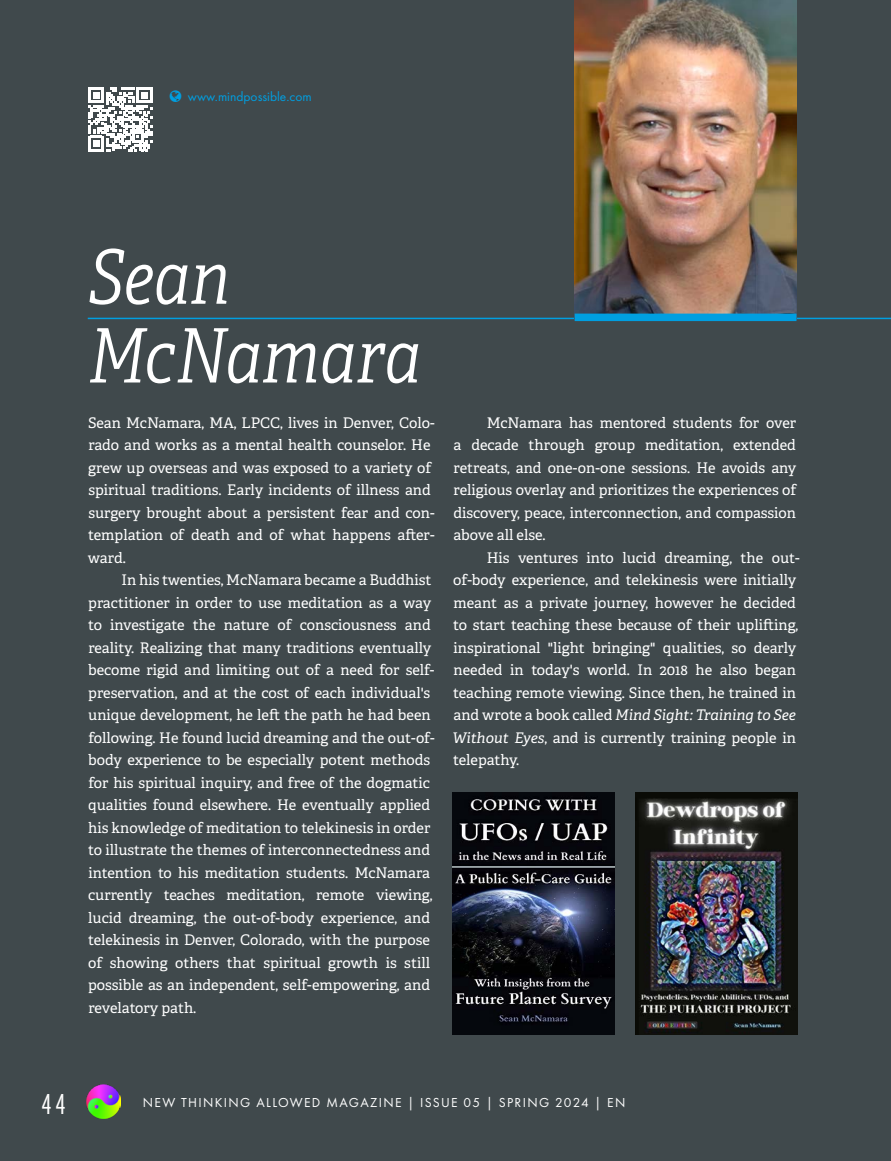
<style>
.page{position:relative;width:891px;height:1161px;background:#40494c}
.page>*{position:absolute;margin:0;border:0;box-sizing:border-box;transform-origin:0 0}
.NTA_Name{font:italic 300 75px "Adelle Condensed";color:#fff}
.t1{font:30px "Futura PT Cond";color:#fff}
.NTA_Author_text__einzug{font:14.7px/22.5px "Adelle";color:#fff}
.NTA_Author_text__ohne{font:14.7px/22.5px "Adelle";color:#fff}
.t2{font:13.5px "Futura PT";letter-spacing:.1em;color:#fff}
.BU_1_white{font:13.5px "Futura PT";color:#009fe1}
.s1{font-style:italic}
</style>
<div class="page">
<img style="left:87px;top:1085px;width:34px;height:34px">
<hr style="left:88px;top:318px;width:803px;height:1px;background:#009fe1">
<hr style="left:88px;top:183px;width:803px;height:1px;background:#009fe1">
<svg style="left:89px;top:88px;width:63px;height:63px"></svg>
<img style="left:575px;top:0;width:221px;height:314px">
<div style="left:575px;top:314px;width:221px;height:7px;background:#009fe1"></div>
<img style="left:636px;top:792px;width:162px;height:243px">
<img style="left:452px;top:792px;width:162px;height:243px">
<p class="BU_1_white" style="left:188px;top:89px;width:125px">www.mindpossible.com</p>
<p class="NTA_Name" style="left:87px;top:232px;width:144px">Sean</p>
<p class="NTA_Name" style="left:87px;top:310px;width:335px">McNamara</p>
<p class="NTA_Author_text__ohne" style="left:88px;top:411px;width:348px">Sean McNamara, MA, LPCC, lives in Denver, Colo&shy;rado and works as a mental health counselor. He grew up overseas and was exposed to a variety of spiritual traditions. Early incidents of illness and surgery brought about a persistent fear and con&shy;templation of death and of what happens after&shy;ward.</p>
<p class="NTA_Author_text__einzug" style="left:88px;top:569px;width:348px;text-indent:34px">In his twenties, McNamara became a Buddhist practitioner in order to use meditation as a way to investigate the nature of consciousness and reality. Realizing that many traditions eventually become rigid and limiting out of a need for self&shy;preservation, and at the cost of each individual's unique development, he left the path he had been following. He found lucid dreaming and the out-of&shy;body experience to be especially potent methods for his spiritual inquiry, and free of the dogmatic qualities found elsewhere. He eventually applied his knowledge of meditation to telekinesis in order to illustrate the themes of interconnectedness and intention to his meditation students. McNamara currently teaches meditation, remote viewing, lucid dreaming, the out-of-body experience, and telekinesis in Denver, Colorado, with the purpose of showing others that spiritual growth is still possible as an independent, self-empowering, and revelatory path.</p>
<p class="NTA_Author_text__einzug" style="left:453px;top:411px;width:345px;text-align:justify;text-indent:33px">McNamara has mentored students for over a decade through group meditation, extended retreats, and one-on-one sessions. He avoids any religious overlay and prioritizes the experiences of discovery, peace, interconnection, and compassion above all else.</p>
<p class="NTA_Author_text__einzug" style="left:452px;top:546px;width:349px;text-indent:34px">His ventures into lucid dreaming, the out&shy;of-body experience, and telekinesis were initially meant as a private journey, however he decided to start teaching these because of their uplifting, inspirational "light bringing" qualities, so dearly needed in today's world. In 2018 he also began teaching remote viewing. Since then, he trained in and wrote a book called <span class="s1">Mind Sight: Training to See Without Eyes</span>, and is currently training people in telepathy.</p>
<h2 class="t1" style="left:41px;top:1086px;width:26px">44</h2>
<p class="t2" style="left:143px;top:1095px;width:484px">NEW THINKING ALLOWED MAGAZINE | ISSUE 05 | SPRING 2024 | EN</p>
</div>
